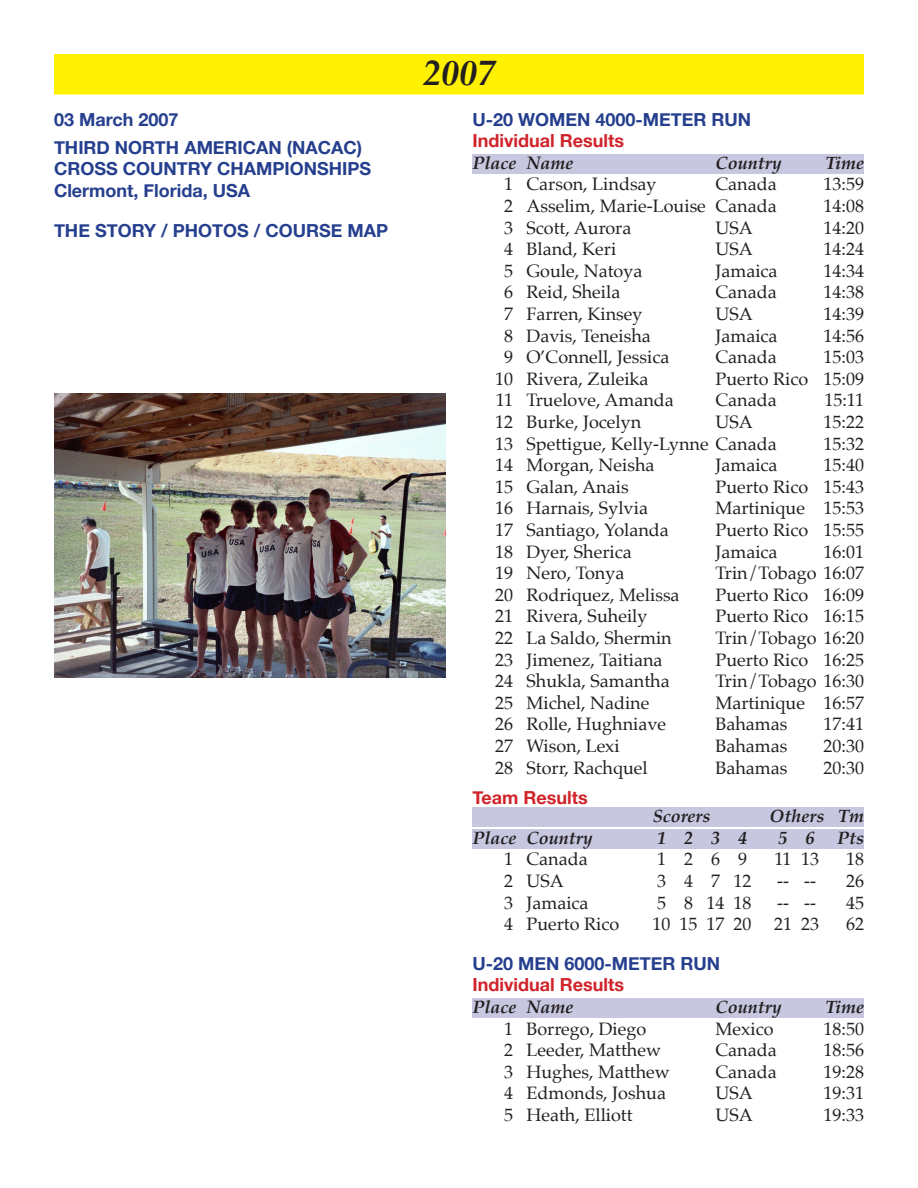
<style>
.page{position:relative;width:918px;height:1188px;background:#fff}
.page>*{position:absolute;margin:0;border:0;box-sizing:border-box;transform-origin:0 0}
.t1{font:italic 700 36px "Palatino";color:#231f20}
.Results{font:18px "Palatino";color:#231f20}
.Date{font:700 18px "Helvetica Neue";color:#253f8e}
.Scores{font:18px "Palatino";color:#231f20}
.Subheader{font:700 18px "Helvetica Neue";color:#d1232a}
.Results-2{font:italic 700 18px "Palatino";color:#231f20}
.Scores-2{font:italic 700 18px "Palatino";color:#231f20}
</style>
<div class="page">
<div style="left:472px;top:154px;width:392px;height:20px;background:#c7c7e0"></div>
<div style="left:472px;top:807px;width:392px;height:20px;background:#c7c7e0"></div>
<div style="left:472px;top:829px;width:392px;height:20px;background:#c7c7e0"></div>
<div style="left:472px;top:998px;width:392px;height:20px;background:#c7c7e0"></div>
<div style="left:55px;top:55px;width:808px;height:39px;background:#fff101"></div>
<div style="left:54px;top:54px;width:810px;height:40px;border:2px solid #fff101"></div>
<img style="left:54px;top:393px;width:392px;height:285px">
<p class="Date" style="left:54px;top:105px;width:126px">03 March 2007</p>
<p class="Date" style="left:54px;top:133px;width:310px">THIRD NORTH AMERICAN (NACAC)</p>
<p class="Date" style="left:54px;top:155px;width:319px">CROSS COUNTRY CHAMPIONSHIPS</p>
<p class="Date" style="left:54px;top:177px;width:198px">Clermont, Florida, USA</p>
<p class="Date" style="left:54px;top:216px;width:336px">THE STORY / PHOTOS / COURSE MAP</p>
<p class="t1" style="left:423px;top:43px;width:73px">2007</p>
<p class="Date" style="left:472px;top:105px;width:280px">U-20 WOMEN 4000-METER RUN</p>
<p class="Subheader" style="left:472px;top:127px;width:153px">Individual Results</p>
<p class="Results-2" style="left:472px;top:148px;width:102px">Place Name</p>
<p class="Results-2" style="left:716px;top:148px;width:68px">Country</p>
<p class="Results-2" style="left:825px;top:148px;width:40px">Time</p>
<p class="Results" style="left:504px;top:169px;width:154px">1 Carson, Lindsay</p>
<p class="Results" style="left:716px;top:169px;width:63px">Canada</p>
<p class="Results" style="left:824px;top:169px;width:42px">13:59</p>
<p class="Results" style="left:504px;top:191px;width:274px">2 Asselim, Marie-Louise Canada</p>
<p class="Results" style="left:824px;top:191px;width:42px">14:08</p>
<p class="Results" style="left:504px;top:212px;width:129px">3 Scott, Aurora</p>
<p class="Results" style="left:716px;top:212px;width:39px">USA</p>
<p class="Results" style="left:824px;top:212px;width:42px">14:20</p>
<p class="Results" style="left:504px;top:234px;width:114px">4 Bland, Keri</p>
<p class="Results" style="left:716px;top:234px;width:39px">USA</p>
<p class="Results" style="left:824px;top:234px;width:42px">14:24</p>
<p class="Results" style="left:504px;top:256px;width:140px">5 Goule, Natoya</p>
<p class="Results" style="left:716px;top:256px;width:64px">Jamaica</p>
<p class="Results" style="left:824px;top:256px;width:42px">14:34</p>
<p class="Results" style="left:504px;top:277px;width:118px">6 Reid, Sheila</p>
<p class="Results" style="left:716px;top:277px;width:63px">Canada</p>
<p class="Results" style="left:824px;top:277px;width:42px">14:38</p>
<p class="Results" style="left:504px;top:299px;width:140px">7 Farren, Kinsey</p>
<p class="Results" style="left:716px;top:299px;width:39px">USA</p>
<p class="Results" style="left:824px;top:299px;width:42px">14:39</p>
<p class="Results" style="left:504px;top:320px;width:148px">8 Davis, Teneisha</p>
<p class="Results" style="left:716px;top:320px;width:64px">Jamaica</p>
<p class="Results" style="left:824px;top:320px;width:42px">14:56</p>
<p class="Results" style="left:504px;top:342px;width:167px">9 O’Connell, Jessica</p>
<p class="Results" style="left:716px;top:342px;width:63px">Canada</p>
<p class="Results" style="left:824px;top:342px;width:42px">15:03</p>
<p class="Results" style="left:495px;top:364px;width:155px">10 Rivera, Zuleika</p>
<p class="Results" style="left:716px;top:364px;width:150px">Puerto Rico 15:09</p>
<p class="Results" style="left:496px;top:385px;width:179px">11 Truelove, Amanda</p>
<p class="Results" style="left:716px;top:385px;width:63px">Canada</p>
<p class="Results" style="left:824px;top:385px;width:41px">15:11</p>
<p class="Results" style="left:495px;top:407px;width:148px">12 Burke, Jocelyn</p>
<p class="Results" style="left:716px;top:407px;width:39px">USA</p>
<p class="Results" style="left:824px;top:407px;width:42px">15:22</p>
<p class="Results" style="left:495px;top:428px;width:283px">13 Spettigue, Kelly-Lynne Canada</p>
<p class="Results" style="left:824px;top:428px;width:42px">15:32</p>
<p class="Results" style="left:495px;top:450px;width:161px">14 Morgan, Neisha</p>
<p class="Results" style="left:716px;top:450px;width:64px">Jamaica</p>
<p class="Results" style="left:824px;top:450px;width:42px">15:40</p>
<p class="Results" style="left:495px;top:472px;width:135px">15 Galan, Anais</p>
<p class="Results" style="left:716px;top:472px;width:150px">Puerto Rico 15:43</p>
<p class="Results" style="left:495px;top:493px;width:155px">16 Harnais, Sylvia</p>
<p class="Results" style="left:716px;top:493px;width:150px">Martinique 15:53</p>
<p class="Results" style="left:495px;top:515px;width:175px">17 Santiago, Yolanda</p>
<p class="Results" style="left:716px;top:515px;width:150px">Puerto Rico 15:55</p>
<p class="Results" style="left:495px;top:536px;width:138px">18 Dyer, Sherica</p>
<p class="Results" style="left:716px;top:536px;width:64px">Jamaica</p>
<p class="Results" style="left:824px;top:536px;width:42px">16:01</p>
<p class="Results" style="left:495px;top:558px;width:131px">19 Nero, Tonya</p>
<p class="Results" style="left:716px;top:558px;width:150px">Trin/Tobago 16:07</p>
<p class="Results" style="left:495px;top:580px;width:186px">20 Rodriquez, Melissa</p>
<p class="Results" style="left:716px;top:580px;width:150px">Puerto Rico 16:09</p>
<p class="Results" style="left:495px;top:601px;width:154px">21 Rivera, Suheily</p>
<p class="Results" style="left:716px;top:601px;width:150px">Puerto Rico 16:15</p>
<p class="Results" style="left:495px;top:623px;width:178px">22 La Saldo, Shermin</p>
<p class="Results" style="left:716px;top:623px;width:150px">Trin/Tobago 16:20</p>
<p class="Results" style="left:495px;top:644px;width:169px">23 Jimenez, Taitiana</p>
<p class="Results" style="left:716px;top:644px;width:150px">Puerto Rico 16:25</p>
<p class="Results" style="left:495px;top:666px;width:176px">24 Shukla, Samantha</p>
<p class="Results" style="left:716px;top:666px;width:150px">Trin/Tobago 16:30</p>
<p class="Results" style="left:495px;top:688px;width:156px">25 Michel, Nadine</p>
<p class="Results" style="left:716px;top:688px;width:150px">Martinique 16:57</p>
<p class="Results" style="left:495px;top:709px;width:173px">26 Rolle, Hughniave</p>
<p class="Results" style="left:716px;top:709px;width:73px">Bahamas</p>
<p class="Results" style="left:824px;top:709px;width:42px">17:41</p>
<p class="Results" style="left:495px;top:731px;width:126px">27 Wison, Lexi</p>
<p class="Results" style="left:716px;top:731px;width:73px">Bahamas</p>
<p class="Results" style="left:824px;top:731px;width:42px">20:30</p>
<p class="Results" style="left:495px;top:752px;width:154px">28 Storr, Rachquel</p>
<p class="Results" style="left:716px;top:752px;width:73px">Bahamas</p>
<p class="Results" style="left:824px;top:752px;width:42px">20:30</p>
<p class="Subheader" style="left:472px;top:784px;width:117px">Team Results</p>
<p class="Scores-2" style="left:653px;top:801px;width:59px">Scorers</p>
<p class="Scores-2" style="left:770px;top:801px;width:96px">Others Tm</p>
<p class="Scores-2" style="left:472px;top:823px;width:122px">Place Country</p>
<p class="Scores-2" style="left:657px;top:823px;width:91px">1234</p>
<p class="Scores-2" style="left:778px;top:823px;width:37px">5 6</p>
<p class="Scores-2" style="left:837px;top:823px;width:28px">Pts</p>
<p class="Scores" style="left:504px;top:844px;width:85px">1 Canada</p>
<p class="Scores" style="left:657px;top:844px;width:91px">1269</p>
<p class="Scores" style="left:774px;top:844px;width:46px">11 13</p>
<p class="Scores" style="left:846px;top:844px;width:19px">18</p>
<p class="Scores" style="left:504px;top:866px;width:61px">2 USA</p>
<p class="Scores" style="left:657px;top:866px;width:96px">3 4 712</p>
<p class="Scores" style="left:777px;top:866px;width:40px">-- --</p>
<p class="Scores" style="left:846px;top:866px;width:19px">26</p>
<p class="Scores" style="left:504px;top:887px;width:86px">3 Jamaica</p>
<p class="Scores" style="left:657px;top:887px;width:96px">5 8 1418</p>
<p class="Scores" style="left:777px;top:887px;width:40px">-- --</p>
<p class="Scores" style="left:846px;top:887px;width:19px">45</p>
<p class="Scores" style="left:504px;top:909px;width:117px">4 Puerto Rico</p>
<p class="Scores" style="left:652px;top:909px;width:100px">10 15 17 20</p>
<p class="Scores" style="left:774px;top:909px;width:46px">21 23</p>
<p class="Scores" style="left:846px;top:909px;width:19px">62</p>
<p class="Date" style="left:472px;top:949px;width:249px">U-20 MEN 6000-METER RUN</p>
<p class="Subheader" style="left:472px;top:971px;width:153px">Individual Results</p>
<p class="Results-2" style="left:472px;top:992px;width:102px">Place Name</p>
<p class="Results-2" style="left:716px;top:992px;width:68px">Country</p>
<p class="Results-2" style="left:825px;top:992px;width:40px">Time</p>
<p class="Results" style="left:504px;top:1013px;width:144px">1 Borrego, Diego</p>
<p class="Results" style="left:716px;top:1013px;width:59px">Mexico</p>
<p class="Results" style="left:824px;top:1013px;width:42px">18:50</p>
<p class="Results" style="left:504px;top:1035px;width:159px">2 Leeder, Matthew</p>
<p class="Results" style="left:716px;top:1035px;width:63px">Canada</p>
<p class="Results" style="left:824px;top:1035px;width:42px">18:56</p>
<p class="Results" style="left:504px;top:1057px;width:167px">3 Hughes, Matthew</p>
<p class="Results" style="left:716px;top:1057px;width:63px">Canada</p>
<p class="Results" style="left:824px;top:1057px;width:42px">19:28</p>
<p class="Results" style="left:504px;top:1078px;width:164px">4 Edmonds, Joshua</p>
<p class="Results" style="left:716px;top:1078px;width:39px">USA</p>
<p class="Results" style="left:824px;top:1078px;width:42px">19:31</p>
<p class="Results" style="left:504px;top:1100px;width:130px">5 Heath, Elliott</p>
<p class="Results" style="left:716px;top:1100px;width:39px">USA</p>
<p class="Results" style="left:824px;top:1100px;width:42px">19:33</p>
</div>
